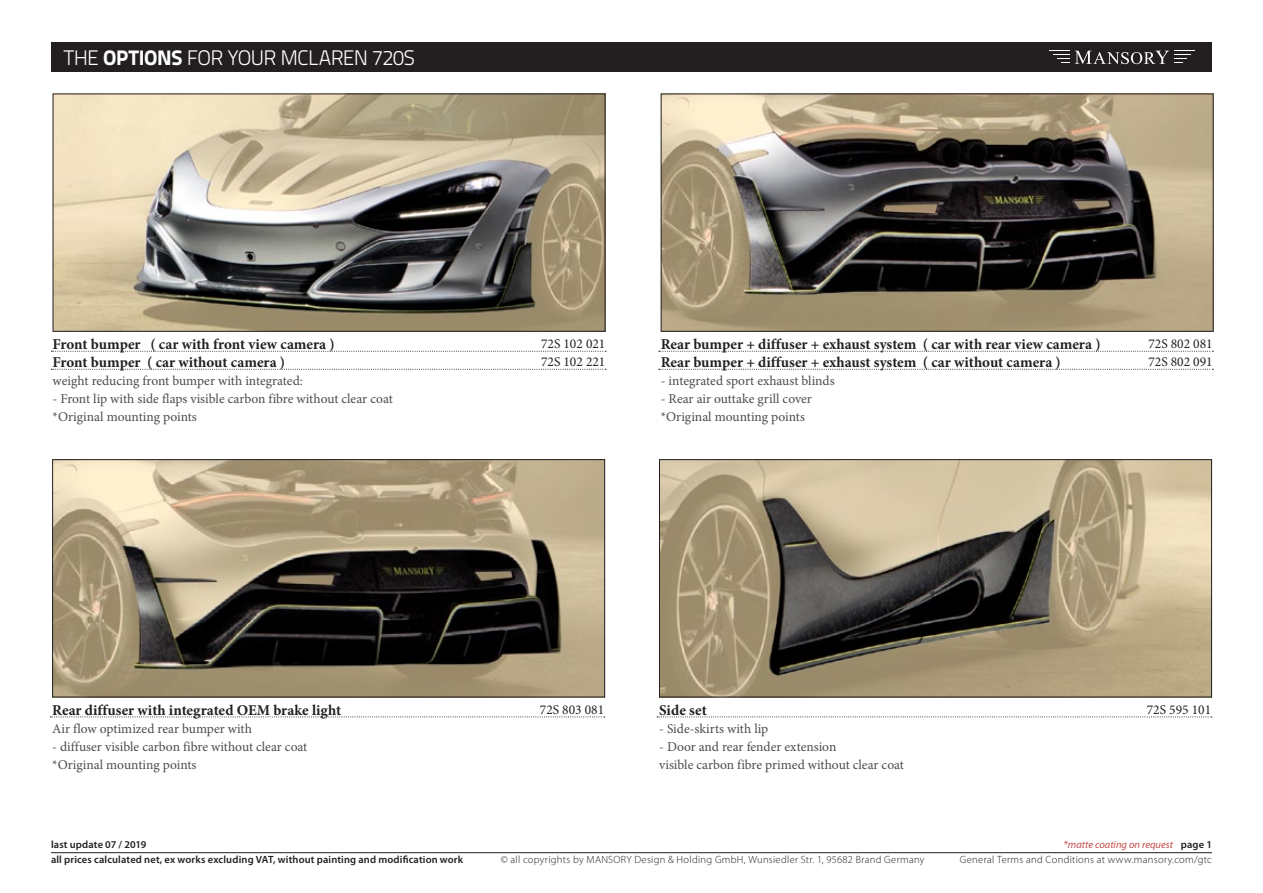
<style>
.page{position:relative;width:1263px;height:893px;background:#fff}
.page>*{position:absolute;margin:0;border:0;box-sizing:border-box;transform-origin:0 0}
.nadpis{font:300 21px "Titillium Text 22 L";letter-spacing:-.03em;color:#fff}
.name_of_product{font:700 15px "Minion Pro";color:#231f20}
.description{font:13.5px "Minion Pro";color:#4b4c4d}
.name_of_product-2{font:13.5px "Minion Pro";color:#4b4c4d}
.NR{font:13.5px "Minion Pro";color:#231f20}
.t1{font:300 10.5px "Myriad Pro";letter-spacing:.03em;color:#231f20}
.t2{font:600 10.5px "Myriad Pro";letter-spacing:.015em;color:#231f20}
.t3{font:italic 10.5px "Myriad Pro";color:#c24a49}
.s1{font-weight:800}
.s2{font-weight:600;font-style:normal;color:#231f20}
</style>
<div class="page">
<div style="left:51px;top:43px;width:1161px;height:29px;background:#231f20"></div>
<svg style="left:1053px;top:54px;width:16px;height:9px"></svg>
<svg style="left:1075px;top:51px;width:116px;height:13px"></svg>
<hr style="left:51px;top:852px;width:1161px;height:1px;background:#231f20">
<img style="left:663px;top:96px;width:548px;height:234px">
<div style="left:661px;top:94px;width:552px;height:238px;border:1px solid #231f20"></div>
<img style="left:54px;top:461px;width:549px;height:234px">
<div style="left:52px;top:459px;width:553px;height:238px;border:1px solid #231f20"></div>
<img style="left:661px;top:461px;width:549px;height:234px">
<div style="left:659px;top:459px;width:553px;height:238px;border:1px solid #231f20"></div>
<img style="left:55px;top:96px;width:548px;height:234px">
<div style="left:53px;top:94px;width:552px;height:238px;border:1px solid #231f20"></div>
<svg style="left:51px;top:351px;width:555px;height:1px"></svg>
<svg style="left:51px;top:369px;width:555px;height:1px"></svg>
<svg style="left:659px;top:351px;width:554px;height:1px"></svg>
<svg style="left:659px;top:369px;width:554px;height:1px"></svg>
<svg style="left:50px;top:717px;width:555px;height:1px"></svg>
<svg style="left:657px;top:717px;width:555px;height:1px"></svg>
<p class="nadpis" style="left:64px;top:43px;width:353px">THE <span class="s1">OPTIONS</span> FOR YOUR MCLAREN 720S</p>
<p class="name_of_product" style="left:53px;top:334px;width:284px">Front bumper ( car with front view camera )</p>
<p class="name_of_product" style="left:53px;top:352px;width:234px">Front bumper ( car without camera )</p>
<p class="description" style="left:53px;top:372px;width:252px">weight reducing front bumper with integrated:</p>
<p class="description" style="left:53px;top:390px;width:342px">- Front lip with side flaps visible carbon fibre without clear coat</p>
<p class="description" style="left:53px;top:408px;width:146px">*Original mounting points</p>
<p class="name_of_product" style="left:52px;top:699px;width:291px">Rear diffuser with integrated OEM brake light</p>
<p class="description" style="left:52px;top:719px;width:201px">Air flow optimized rear bumper with</p>
<p class="description" style="left:52px;top:737px;width:257px">- diffuser visible carbon fibre without clear coat</p>
<p class="description" style="left:52px;top:755px;width:146px">*Original mounting points</p>
<p class="NR" style="left:541px;top:335px;width:66px">72S 102 021</p>
<p class="NR" style="left:541px;top:353px;width:66px">72S 102 221</p>
<p class="name_of_product" style="left:661px;top:334px;width:441px">Rear bumper + diffuser + exhaust system ( car with rear view camera )</p>
<p class="name_of_product" style="left:661px;top:352px;width:402px">Rear bumper + diffuser + exhaust system ( car without camera )</p>
<p class="description" style="left:661px;top:372px;width:175px">- integrated sport exhaust blinds</p>
<p class="description" style="left:661px;top:390px;width:153px">- Rear air outtake grill cover</p>
<p class="description" style="left:661px;top:408px;width:146px">*Original mounting points</p>
<p class="NR" style="left:1148px;top:335px;width:66px">72S 802 081</p>
<p class="NR" style="left:1148px;top:353px;width:66px">72S 802 091</p>
<p class="name_of_product" style="left:659px;top:699px;width:49px">Side set</p>
<p class="name_of_product-2" style="left:659px;top:719px;width:111px">- Side-skirts with lip</p>
<p class="name_of_product-2" style="left:659px;top:737px;width:179px">- Door and rear fender extension</p>
<p class="name_of_product-2" style="left:659px;top:755px;width:246px">visible carbon fibre primed without clear coat</p>
<p class="NR" style="left:540px;top:701px;width:66px">72S 803 081</p>
<p class="NR" style="left:1147px;top:701px;width:66px">72S 595 101</p>
<p class="t2" style="left:51px;top:838px;width:97px">last update 07 / 2019</p>
<p class="t3" style="left:1063px;top:838px;width:150px">*matte coating on request <span class="s2">page 1</span></p>
<p class="t2" style="left:51px;top:853px;width:414px">all prices calculated net, ex works excluding VAT, without painting and modification work</p>
<p class="t1" style="left:501px;top:853px;width:425px">© all copyrights by MANSORY Design &amp; Holding GmbH, Wunsiedler Str. 1, 95682 Brand Germany</p>
<p class="t1" style="left:960px;top:853px;width:253px">General Terms and Conditions at www.mansory.com/gtc</p>
</div>
